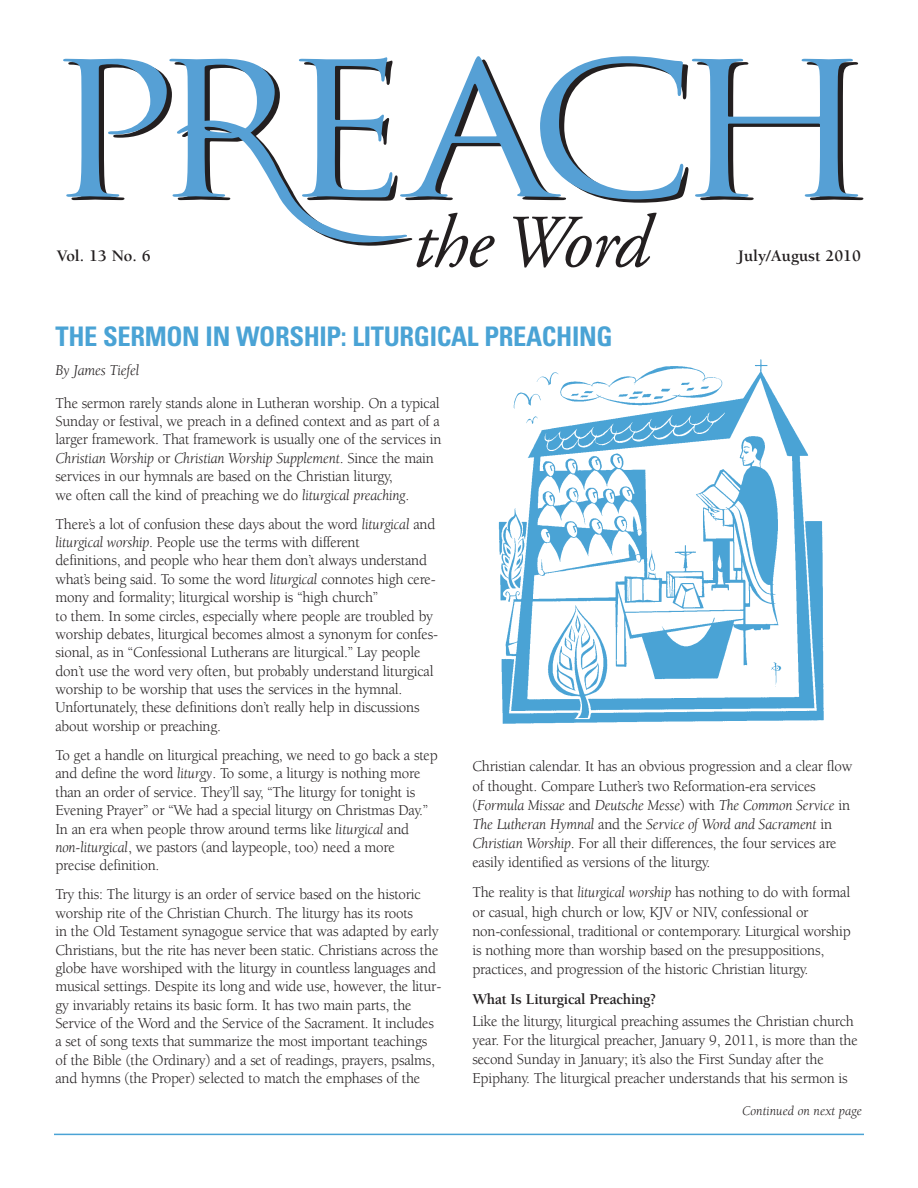
<style>
.page{position:relative;width:918px;height:1188px;background:#fff}
.page>*{position:absolute;margin:0;border:0;box-sizing:border-box;transform-origin:0 0}
.t1{font:700 condensed 27px "Univers";letter-spacing:-.015em;color:#4aa3d5}
.t2{font:700 16.5px "Berkeley";color:#231f20}
.t3{font:15.45px/18.5px "Berkeley";letter-spacing:-.015em;color:#231f20}
.t4{font:700 15.45px "Berkeley";letter-spacing:-.015em;color:#231f20}
.t5{font:italic 15.45px "Berkeley";letter-spacing:-.015em;color:#231f20}
.t6{font:italic 13.5px "Berkeley";color:#231f20}
.s1{font-style:italic}
</style>
<div class="page">
<svg style="left:63px;top:56px;width:800px;height:212px"></svg>
<hr style="left:54px;top:1134px;width:810px;height:1px;background:#4aa3d5">
<img style="left:498px;top:359px;width:326px;height:365px">
<p class="t2" style="left:57px;top:250px;width:95px">Vol. 13 No. 6</p>
<p class="t2" style="left:738px;top:250px;width:124px">July/August 2010</p>
<h1 class="t1" style="left:56px;top:326px;width:559px">THE SERMON IN WORSHIP: LITURGICAL PREACHING</h1>
<p class="t5" style="left:56px;top:364px;width:86px">By James Tiefel</p>
<p class="t3" style="left:55px;top:395px;width:388px">The sermon rarely stands alone in Lutheran worship. On a typical Sunday or festival, we preach in a defined context and as part of a larger framework. That framework is usually one of the services in <span class="s1">Christian Worship</span> or <span class="s1">Christian Worship Supplement</span>. Since the main services in our hymnals are based on the Christian liturgy,<br>we often call the kind of preaching we do <span class="s1">liturgical preaching</span>.</p>
<p class="t3" style="left:55px;top:516px;width:384px">There’s a lot of confusion these days about the word <span class="s1">liturgical</span> and <span class="s1">liturgical worship</span>. People use the terms with different<br>definitions, and people who hear them don’t always understand what’s being said. To some the word <span class="s1">liturgical</span> connotes high cere&shy;mony and formality; liturgical worship is “high church”<br>to them. In some circles, especially where people are troubled by worship debates, liturgical becomes almost a synonym for confes&shy;sional, as in “Confessional Lutherans are liturgical.” Lay people don’t use the word very often, but probably understand liturgical worship to be worship that uses the services in the hymnal.<br>Unfortunately, these definitions don’t really help in discussions about worship or preaching.</p>
<p class="t3" style="left:55px;top:747px;width:384px">To get a handle on liturgical preaching, we need to go back a step and define the word <span class="s1">liturgy</span>. To some, a liturgy is nothing more than an order of service. They’ll say, “The liturgy for tonight is Evening Prayer” or “We had a special liturgy on Christmas Day.” In an era when people throw around terms like <span class="s1">liturgical</span> and <span class="s1">non-liturgical</span>, we pastors (and laypeople, too) need a more precise definition.</p>
<p class="t3" style="left:55px;top:887px;width:387px">Try this: The liturgy is an order of service based on the historic worship rite of the Christian Church. The liturgy has its roots<br>in the Old Testament synagogue service that was adapted by early Christians, but the rite has never been static. Christians across the globe have worshiped with the liturgy in countless languages and musical settings. Despite its long and wide use, however, the litur&shy;gy invariably retains its basic form. It has two main parts, the Service of the Word and the Service of the Sacrament. It includes a set of song texts that summarize the most important teachings of the Bible (the Ordinary) and a set of readings, prayers, psalms, and hymns (the Proper) selected to match the emphases of the</p>
<p class="t3" style="left:472px;top:758px;width:381px;line-height:19.2px">Christian calendar. It has an obvious progression and a clear flow of thought. Compare Luther’s two Reformation-era services (<span class="s1">Formula Missae</span> and <span class="s1">Deutsche Messe</span>) with <span class="s1">The Common Service</span> in <span class="s1">The Lutheran Hymnal</span> and the <span class="s1">Service of Word and Sacrament</span> in <span class="s1">Christian Worship</span>. For all their differences, the four services are easily identified as versions of the liturgy.</p>
<p class="t3" style="left:472px;top:884px;width:380px;line-height:19.2px">The reality is that <span class="s1">liturgical worship</span> has nothing to do with formal or casual, high church or low, KJV or NIV, confessional or non-confessional, traditional or contemporary. Liturgical worship is nothing more than worship based on the presuppositions, practices, and progression of the historic Christian liturgy.</p>
<p class="t4" style="left:472px;top:993px;width:185px">What Is Liturgical Preaching?</p>
<p class="t3" style="left:472px;top:1012px;width:387px;line-height:19.2px">Like the liturgy, liturgical preaching assumes the Christian church year. For the liturgical preacher, January 9, 2011, is more than the second Sunday in January; it’s also the First Sunday after the Epiphany. The liturgical preacher understands that his sermon is</p>
<p class="t6" style="left:742px;top:1106px;width:121px">Continued on next page</p>
</div>
